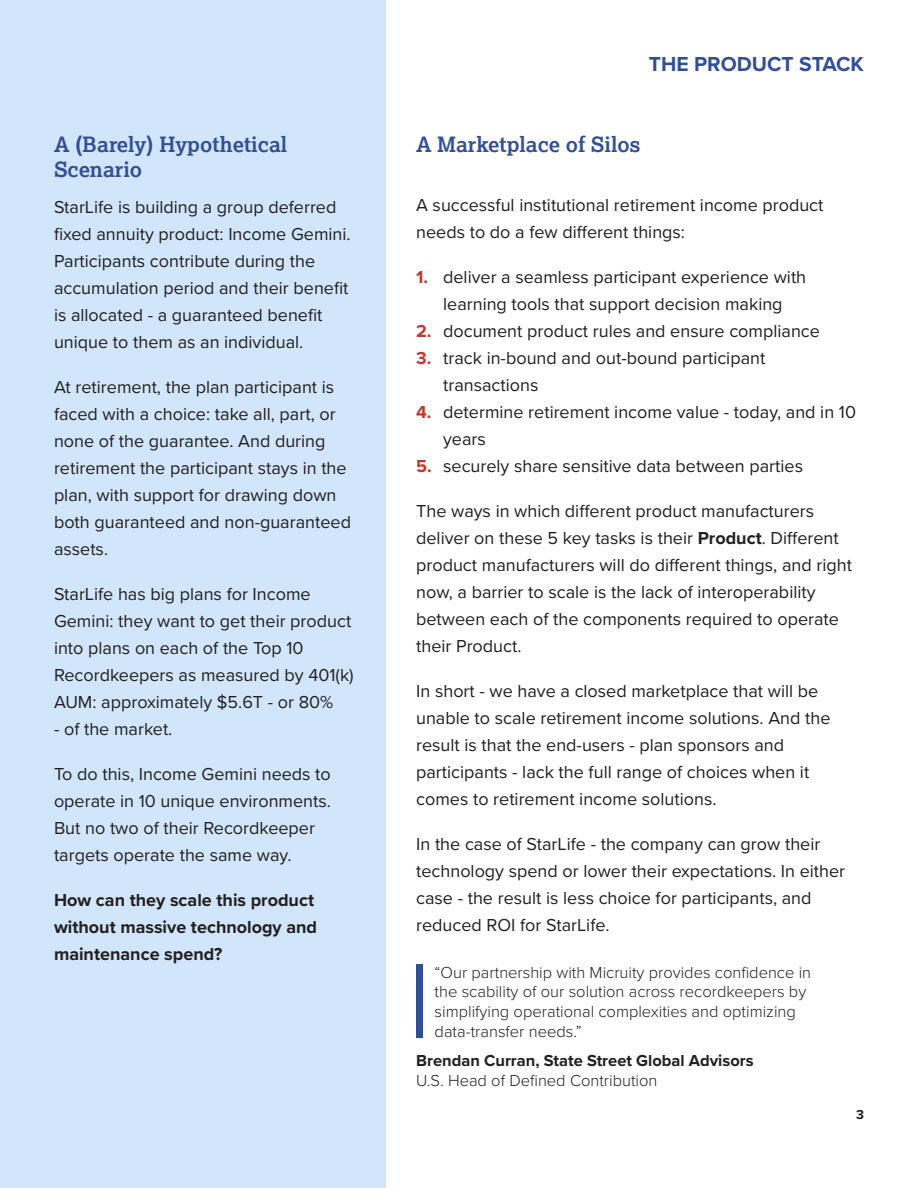
<style>
.page{position:relative;width:918px;height:1188px;background:#fff}
.page>*{position:absolute;margin:0;border:0;box-sizing:border-box;transform-origin:0 0}
.t1{font:700 21px "Lexia";color:#324f96}
.t2{font:700 21px "Lexia";color:#315098}
.t3{font:700 21px "Proxima Nova";color:#324f96}
.t4{font:18px/27px "Proxima Nova";color:#231f20}
.t5{font:700 18px "Proxima Nova";color:#231f20}
.t6{font:300 16.5px "Proxima Nova";color:#231f20}
.t7{font:700 16.5px/19.5px "Proxima Nova";color:#231f20}
.t8{font:700 13.5px "Proxima Nova";color:#231f20}
.s1{font-weight:700;color:#c0382b}
.s2{font-weight:700}
.s3{font-weight:300}
</style>
<div class="page">
<div style="left:0;top:0;width:385px;height:1188px;background:#d1e6fa"></div>
<div style="left:416px;top:965px;width:7px;height:73px;background:#324f96"></div>
<p class="t1" style="left:54px;top:131px;width:235px">A (Barely) Hypothetical</p>
<p class="t1" style="left:54px;top:156px;width:90px">Scenario</p>
<p class="t4" style="left:54px;top:193px;width:298px">StarLife is building a group deferred fixed annuity product: Income Gemini.<br>Participants contribute during the</p>
<p class="t4" style="left:54px;top:274px;width:296px">accumulation period and their benefit</p>
<p class="t4" style="left:54px;top:301px;width:270px">is allocated - a guaranteed benefit unique to them as an individual.</p>
<p class="t4" style="left:54px;top:373px;width:283px">At retirement, the plan participant is faced with a choice: take all, part, or</p>
<p class="t4" style="left:54px;top:427px;width:273px">none of the guarantee. And during</p>
<p class="t4" style="left:54px;top:454px;width:299px">retirement the participant stays in the plan, with support for drawing down both guaranteed and non-guaranteed assets.</p>
<p class="t4" style="left:54px;top:580px;width:258px">StarLife has big plans for Income</p>
<p class="t4" style="left:54px;top:607px;width:299px">Gemini: they want to get their product into plans on each of the Top 10</p>
<p class="t4" style="left:54px;top:661px;width:301px">Recordkeepers as measured by 401(k)<br>AUM: approximately $5.6T - or 80%</p>
<p class="t4" style="left:54px;top:715px;width:120px">- of the market.</p>
<p class="t4" style="left:54px;top:760px;width:278px">To do this, Income Gemini needs to</p>
<p class="t4" style="left:54px;top:787px;width:279px">operate in 10 unique environments.</p>
<p class="t4" style="left:54px;top:814px;width:263px">But no two of their Recordkeeper</p>
<p class="t4" style="left:54px;top:841px;width:239px">targets operate the same way.</p>
<p class="t5" style="left:54px;top:887px;width:262px">How can they scale this product</p>
<p class="t5" style="left:54px;top:914px;width:265px">without massive technology and</p>
<p class="t5" style="left:54px;top:941px;width:170px">maintenance spend?</p>
<p class="t3" style="left:649px;top:48px;width:217px">THE PRODUCT STACK</p>
<p class="t2" style="left:416px;top:131px;width:226px">A Marketplace of Silos</p>
<p class="t4" style="left:416px;top:191px;width:409px">A successful institutional retirement income product needs to do a few different things:</p>
<p class="t4" style="left:416px;top:263px;width:392px;text-align:center"><span class="s1">1.</span> deliver a seamless participant experience with learning tools that support decision making</p>
<p class="t4" style="left:416px;top:317px;width:405px"><span class="s1">2.</span> document product rules and ensure compliance</p>
<p class="t4" style="left:443px;top:344px;width:324px;text-indent:-27px"><span class="s1">3.</span> track in-bound and out-bound participant transactions</p>
<p class="t4" style="left:443px;top:398px;width:414px;text-indent:-27px"><span class="s1">4.</span> determine retirement income value - today, and in 10 years</p>
<p class="t4" style="left:416px;top:452px;width:388px"><span class="s1">5.</span> securely share sensitive data between parties</p>
<p class="t4" style="left:416px;top:497px;width:400px">The ways in which different product manufacturers</p>
<p class="t4" style="left:416px;top:524px;width:437px">deliver on these 5 key tasks is their <span class="s2">Product</span>. Different product manufacturers will do different things, and right now, a barrier to scale is the lack of interoperability</p>
<p class="t4" style="left:416px;top:605px;width:424px">between each of the components required to operate their Product.</p>
<p class="t4" style="left:416px;top:677px;width:404px">In short - we have a closed marketplace that will be</p>
<p class="t4" style="left:416px;top:704px;width:416px">unable to scale retirement income solutions. And the result is that the end-users - plan sponsors and</p>
<p class="t4" style="left:416px;top:758px;width:395px">participants - lack the full range of choices when it comes to retirement income solutions.</p>
<p class="t4" style="left:416px;top:830px;width:431px">In the case of StarLife - the company can grow their technology spend or lower their expectations. In either case - the result is less choice for participants, and</p>
<p class="t4" style="left:416px;top:911px;width:195px">reduced ROI for StarLife.</p>
<p class="t6" style="left:435px;top:960px;width:378px">“Our partnership with Micruity provides confidence in</p>
<p class="t6" style="left:435px;top:980px;width:373px">the scability of our solution across recordkeepers by</p>
<p class="t6" style="left:435px;top:999px;width:363px">simplifying operational complexities and optimizing</p>
<p class="t6" style="left:435px;top:1019px;width:149px">data-transfer needs.”</p>
<p class="t7" style="left:416px;top:1051px;width:339px">Brendan Curran, State Street Global Advisors<br><span class="s3">U.S. Head of Defined Contribution</span></p>
<p class="t8" style="left:856px;top:1104px;width:9px">3</p>
</div>
